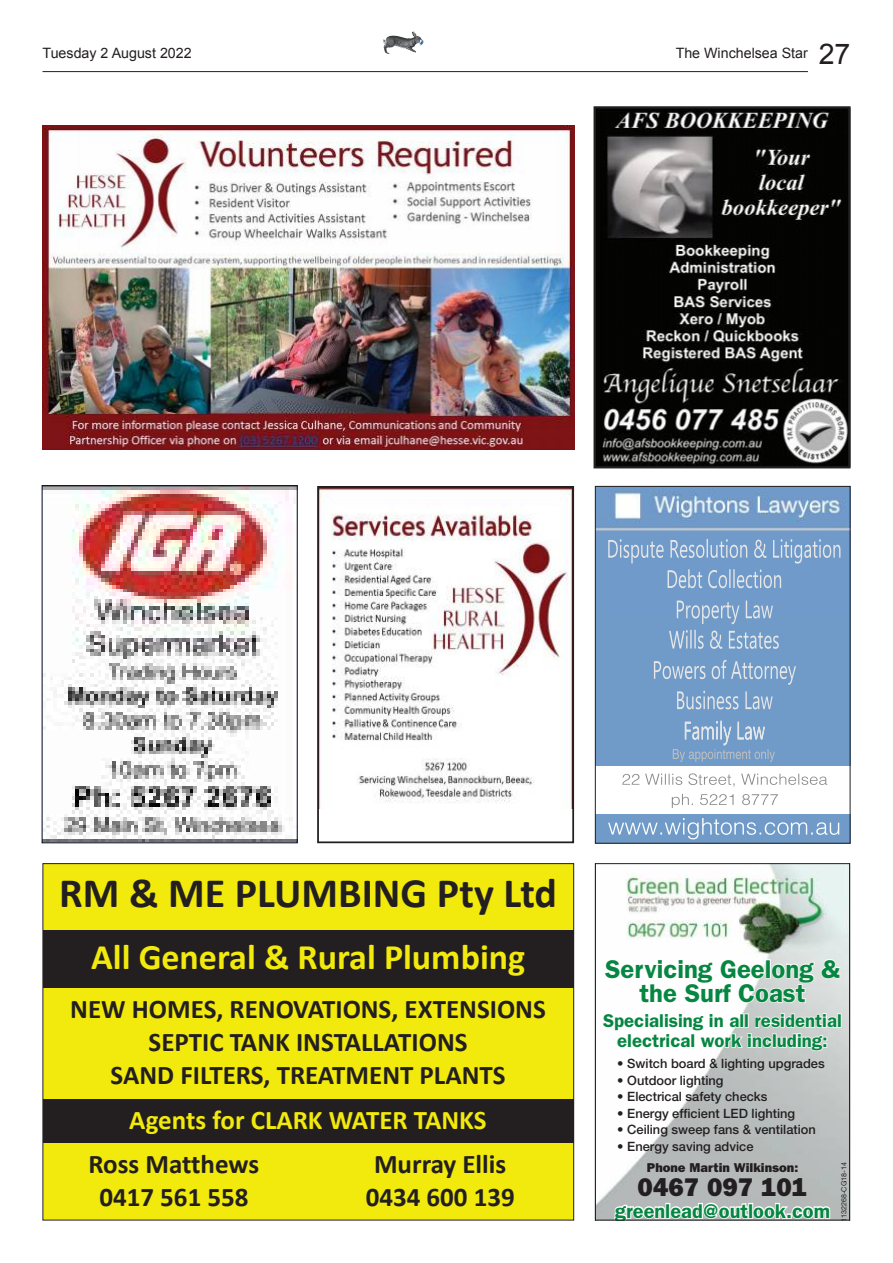
<style>
.page{position:relative;width:893px;height:1263px;background:#fff}
.page>*{position:absolute;margin:0;border:0;box-sizing:border-box;transform-origin:0 0}
.t1{font:700 42px "Calibri";color:#231f20}
.t2{font:700 36px "Calibri";color:#f2ea0c}
.t3{font:700 27px/33px "Calibri";color:#231f20;text-align:center}
.t4{font:700 27px "Calibri";color:#f2ea0c}
.t5{font:600 25.65px/24.3px "Franklin Gothic";color:#058641;text-align:center}
.t6{font:800 25.65px "Franklin Gothic";color:#231f20}
.t7{font:600 19.95px "Franklin Gothic";color:#058641}
.t8{font:600 18.6px/20px "Franklin Gothic";color:#058641;text-align:center}
.t9{font:14.25px "Arial";color:#231f20}
.t10{font:500 12.9px "Helvetica Neue CE";color:#231f20}
.t11{font:800 12.9px "Franklin Gothic";color:#231f20}
.t12{font:7.2px "Helvetica Neue";color:#231f20}
.s1{font-size:28.5px}
.s2{font-family:"Helvetica Neue";font-weight:300;font-stretch:condensed}
</style>
<div class="page">
<hr style="left:43px;top:71px;width:765px;height:1px;background:#231f20">
<img style="left:383px;top:31px;width:40px;height:23px">
<div style="left:43px;top:1143px;width:263px;height:77px;background:#f2ea0c"></div>
<div style="left:43px;top:864px;width:531px;height:67px;background:#f2ea0c"></div>
<div style="left:43px;top:931px;width:531px;height:57px;background:#231f20"></div>
<div style="left:43px;top:988px;width:531px;height:118px;background:#f2ea0c"></div>
<div style="left:43px;top:1099px;width:531px;height:44px;background:#231f20"></div>
<div style="left:306px;top:1143px;width:268px;height:77px;background:#f2ea0c"></div>
<img style="left:597px;top:488px;width:251px;height:353px">
<img style="left:597px;top:767px;width:251px;height:47px">
<div style="left:595px;top:486px;width:255px;height:357px;border:1px solid #231f20"></div>
<svg style="left:597px;top:865px;width:251px;height:353px"></svg>
<div style="left:595px;top:863px;width:255px;height:357px;border:1px solid #231f20"></div>
<img style="left:597px;top:109px;width:250px;height:356px">
<div style="left:594px;top:106px;width:256px;height:362px;border:2px solid #231f20"></div>
<img style="left:43px;top:125px;width:531px;height:324px">
<img style="left:320px;top:489px;width:251px;height:320px">
<div style="left:317px;top:486px;width:257px;height:357px;border:2px solid #231f20"></div>
<img style="left:44px;top:487px;width:252px;height:354px">
<div style="left:42px;top:485px;width:256px;height:358px;border:1px solid #000b23"></div>
<p class="t9" style="left:43px;top:44px;width:151px">Tuesday 2 August 2022</p>
<p class="t9" style="left:676px;top:44px;width:176px">The Winchelsea Star <span class="s1">27</span></p>
<h1 class="t1" style="left:59px;top:864px;width:499px">RM &amp; ME PLUMBING Pty Ltd</h1>
<h2 class="t2" style="left:91px;top:932px;width:435px">All General &amp; Rural Plumbing</h2>
<h3 class="t3" style="left:70px;top:992px;width:477px">NEW HOMES, RENOVATIONS, EXTENSIONS<br>SEPTIC TANK INSTALLATIONS<br>SAND FILTERS, TREATMENT PLANTS</h3>
<h3 class="t4" style="left:129px;top:1101px;width:359px">Agents for CLARK WATER TANKS</h3>
<h3 class="t3" style="left:366px;top:1147px;width:151px">Murray Ellis<br>0434 600 139</h3>
<h3 class="t3" style="left:89px;top:1147px;width:172px">Ross Matthews<br>0417 561 558</h3>
<h3 class="t5" style="left:605px;top:957px;width:236px">Servicing Geelong &amp; the Surf Coast</h3>
<h3 class="t8" style="left:603px;top:1010px;width:240px">Specialising in all residential electrical work including:</h3>
<p class="t10" style="left:617px;top:1056px;width:209px"><span class="s2">•</span> Switch board &amp; lighting upgrades</p>
<p class="t10" style="left:617px;top:1072px;width:108px"><span class="s2">•</span> Outdoor lighting</p>
<p class="t10" style="left:617px;top:1089px;width:152px"><span class="s2">•</span> Electrical safety checks</p>
<p class="t10" style="left:617px;top:1105px;width:179px"><span class="s2">•</span> Energy efficient LED lighting</p>
<p class="t10" style="left:617px;top:1122px;width:200px"><span class="s2">•</span> Ceiling sweep fans &amp; ventilation</p>
<p class="t10" style="left:617px;top:1138px;width:138px"><span class="s2">•</span> Energy saving advice</p>
<p class="t11" style="left:647px;top:1160px;width:153px">Phone Martin Wilkinson:</p>
<h3 class="t6" style="left:638px;top:1172px;width:171px">0467 097 101</h3>
<h3 class="t7" style="left:615px;top:1199px;width:217px">greenlead@outlook.com</h3>
<p class="t12" style="left:840px;top:1222px;width:61px;rotate:-90deg">1132268-CG18-14</p>
</div>
